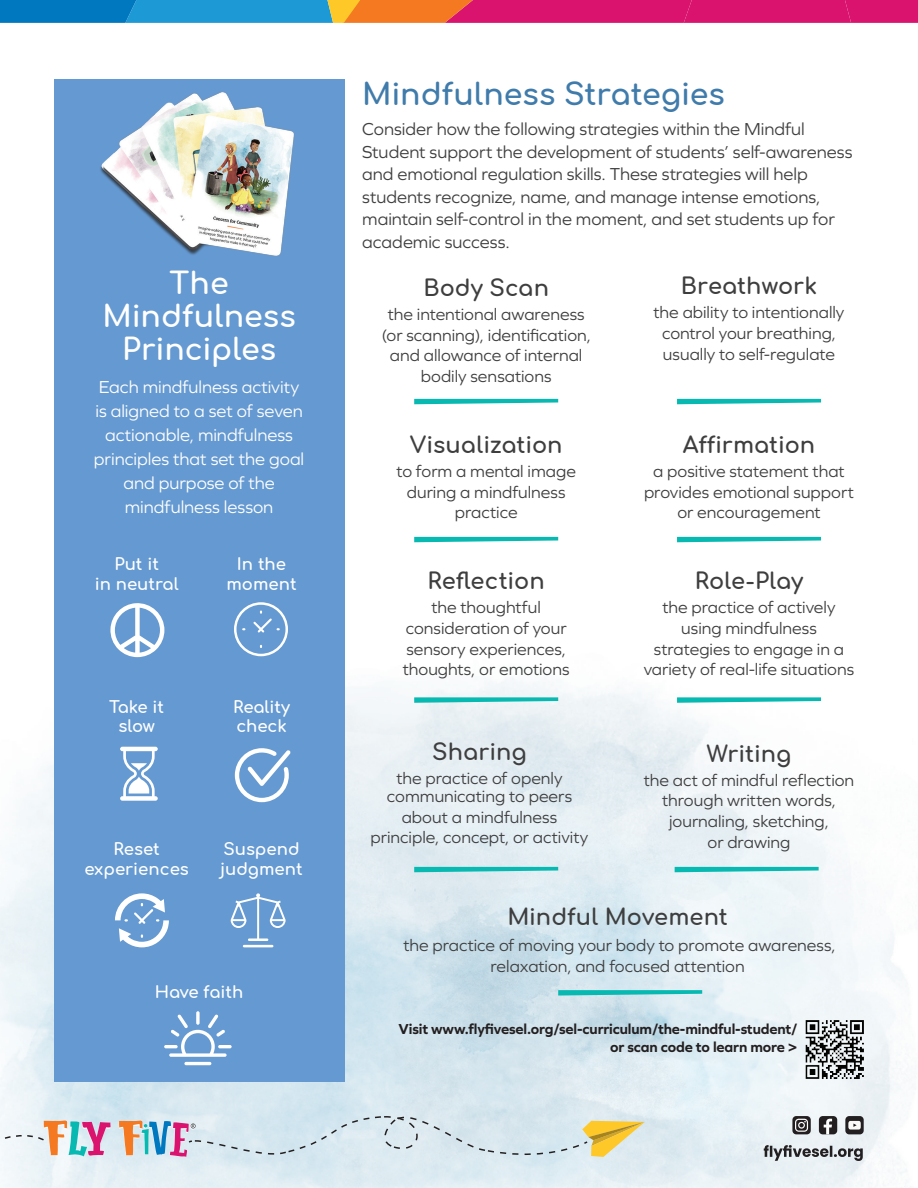
<style>
.page{position:relative;width:918px;height:1188px;background:#fff}
.page>*{position:absolute;margin:0;border:0;box-sizing:border-box;transform-origin:0 0}
.Heading_A{font:700 30px/33px "Comfortaa";color:#fff;text-align:center}
.Heading_A-2{font:700 30px "Comfortaa";color:#3f7bab}
.Heading_B{font:700 22.5px "Comfortaa";color:#3e3e3f}
.Body{font:18px/22.5px "Graphie";color:#3e3e3f}
.Body-2{font:18px/24px "Graphie";color:#fff;text-align:center}
.Feature_Box-Body{font:17.25px/20.7px "Graphie";color:#3e3e3f;text-align:center}
.Table_Body{font:700 16.5px/19.5px "Comfortaa";color:#fff;text-align:center}
.Table_Body-2{font:700 16.5px/19.5px "Comfortaa";letter-spacing:-.03em;color:#fff;text-align:center}
.Table_Body-3{font:700 15px/18px "Graphie";letter-spacing:-.01em;color:#231f20;text-align:right}
</style>
<div class="page">
<img style="left:0;top:566px;width:907px;height:622px">
<svg style="left:0;top:0;width:918px;height:23px;background:#954f86"></svg>
<svg style="left:764px;top:1145px;width:99px;height:16px;background:#a4a7aa"></svg>
<svg style="left:0;top:1120px;width:111px;height:37px"></svg>
<svg style="left:119px;top:1112px;width:526px;height:47px;background:#d3dddd"></svg>
<div style="left:819px;top:1116px;width:18px;height:18px;background:#231f20;border-radius:4px"></div>
<svg style="left:824px;top:1119px;width:8px;height:15px"></svg>
<div style="left:845px;top:1116px;width:19px;height:18px;background:#231f20;border-radius:4px"></div>
<svg style="left:848px;top:1121px;width:13px;height:9px"></svg>
<svg style="left:792px;top:1116px;width:19px;height:18px"></svg>
<svg style="left:795px;top:1119px;width:13px;height:13px"></svg>
<div style="left:54px;top:79px;width:290px;height:1003px;background:#6599d1"></div>
<img style="left:100px;top:92px;width:194px;height:164px">
<svg style="left:110px;top:603px;width:54px;height:54px"></svg>
<svg style="left:120px;top:747px;width:38px;height:54px"></svg>
<svg style="left:115px;top:893px;width:54px;height:54px"></svg>
<svg style="left:234px;top:602px;width:54px;height:54px"></svg>
<svg style="left:235px;top:748px;width:56px;height:54px"></svg>
<svg style="left:231px;top:893px;width:55px;height:48px"></svg>
<hr style="left:243px;top:945px;width:30px;height:2px;background:#fff">
<hr style="left:164px;top:1045px;width:14px;height:3px;background:#fff;border-radius:2px">
<hr style="left:218px;top:1045px;width:14px;height:3px;background:#fff;border-radius:2px">
<svg style="left:169px;top:1014px;width:58px;height:43px"></svg>
<hr style="left:184px;top:1062px;width:27px;height:3px;background:#fff;border-radius:2px">
<img style="left:803px;top:1019px;width:63px;height:63px">
<svg style="left:414px;top:399px;width:144px;height:5px"></svg>
<svg style="left:677px;top:399px;width:144px;height:5px"></svg>
<svg style="left:414px;top:537px;width:144px;height:5px"></svg>
<svg style="left:677px;top:537px;width:144px;height:5px"></svg>
<svg style="left:414px;top:697px;width:144px;height:6px"></svg>
<svg style="left:677px;top:697px;width:144px;height:6px"></svg>
<svg style="left:414px;top:867px;width:144px;height:5px"></svg>
<svg style="left:675px;top:867px;width:144px;height:5px"></svg>
<svg style="left:558px;top:990px;width:144px;height:6px"></svg>
<p class="Heading_A" style="left:103px;top:263px;width:195px">The<br>Mindfulness<br>Principles</p>
<p class="Body-2" style="left:94px;top:375px;width:212px">Each mindfulness activity is aligned to a set of seven actionable, mindfulness principles that set the goal and purpose of the mindfulness lesson</p>
<p class="Table_Body" style="left:95px;top:552px;width:85px">Put it<br>in neutral</p>
<p class="Table_Body" style="left:226px;top:552px;width:72px">In the moment</p>
<p class="Table_Body-2" style="left:109px;top:695px;width:56px">Take it slow</p>
<p class="Table_Body" style="left:233px;top:695px;width:58px;text-align:left">Reality check</p>
<p class="Table_Body" style="left:84px;top:837px;width:106px">Reset experiences</p>
<p class="Table_Body" style="left:220px;top:837px;width:84px;text-align:left">Suspend judgment</p>
<p class="Table_Body" style="left:155px;top:980px;width:90px">Have faith</p>
<p class="Heading_A-2" style="left:362px;top:67px;width:364px">Mindfulness Strategies</p>
<p class="Body" style="left:362px;top:118px;width:492px">Consider how the following strategies within the Mindful Student support the development of students’ self-awareness and emotional regulation skills. These strategies will help students recognize, name, and manage intense emotions, maintain self-control in the moment, and set students up for academic success.</p>
<p class="Heading_B" style="left:423px;top:267px;width:127px">Body Scan</p>
<p class="Feature_Box-Body" style="left:381px;top:303px;width:211px">the intentional awareness (or scanning), identification, and allowance of internal bodily sensations</p>
<p class="Heading_B" style="left:410px;top:424px;width:154px">Visualization</p>
<p class="Feature_Box-Body" style="left:396px;top:460px;width:181px">to form a mental image during a mindfulness practice</p>
<p class="Heading_B" style="left:428px;top:560px;width:119px">Reflection</p>
<p class="Feature_Box-Body" style="left:403px;top:597px;width:168px">the thoughtful consideration of your sensory experiences, thoughts, or emotions</p>
<p class="Heading_B" style="left:432px;top:731px;width:96px">Sharing</p>
<p class="Feature_Box-Body" style="left:387px;top:769px;width:187px;line-height:18px">the practice of openly communicating to peers</p>
<p class="Feature_Box-Body" style="left:371px;top:806px;width:219px">about a mindfulness principle, concept, or activity</p>
<p class="Heading_B" style="left:681px;top:265px;width:138px">Breathwork</p>
<p class="Feature_Box-Body" style="left:654px;top:302px;width:192px">the ability to intentionally control your breathing, usually to self-regulate</p>
<p class="Heading_B" style="left:683px;top:424px;width:134px">Affirmation</p>
<p class="Feature_Box-Body" style="left:644px;top:460px;width:212px">a positive statement that provides emotional support or encouragement</p>
<p class="Heading_B" style="left:695px;top:560px;width:110px">Role-Play</p>
<p class="Feature_Box-Body" style="left:644px;top:597px;width:212px">the practice of actively using mindfulness strategies to engage in a variety of real-life situations</p>
<p class="Heading_B" style="left:707px;top:733px;width:86px">Writing</p>
<p class="Feature_Box-Body" style="left:644px;top:769px;width:212px">the act of mindful reflection through written words, journaling, sketching,<br>or drawing</p>
<p class="Heading_B" style="left:507px;top:896px;width:222px">Mindful Movement</p>
<p class="Feature_Box-Body" style="left:403px;top:935px;width:434px">the practice of moving your body to promote awareness, relaxation, and focused attention</p>
<p class="Table_Body-3" style="left:399px;top:1020px;width:401px">Visit www.flyfivesel.org/sel-curriculum/the-mindful-student/ or scan code to learn more &gt;</p>
</div>
